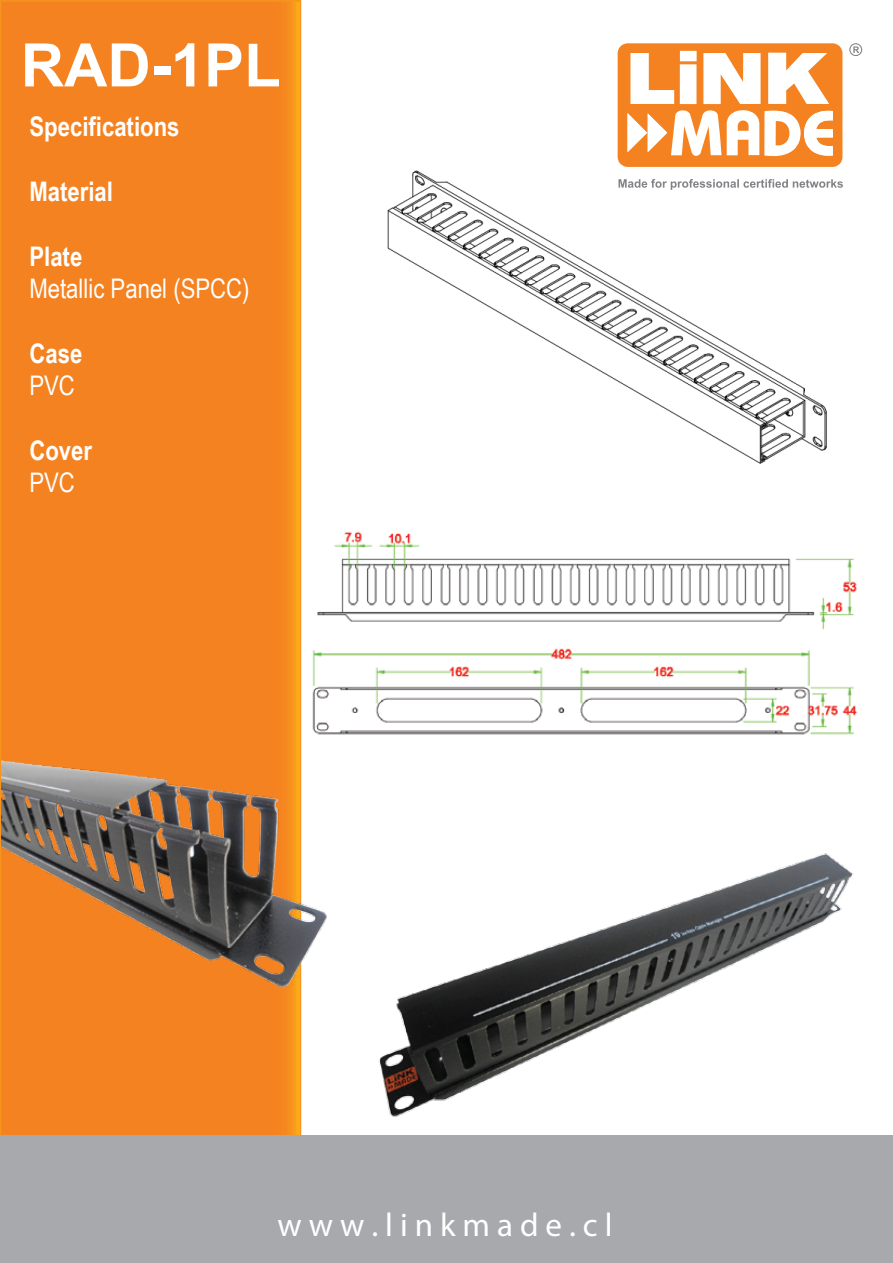
<style>
.page{position:relative;width:893px;height:1263px;background:#fff}
.page>*{position:absolute;margin:0;border:0;box-sizing:border-box;transform-origin:0 0}
.t1{font:700 60px "Arial";color:#fff}
.t2{font:33px "Myriad Pro";color:#fff}
.t3{font:700 27px "Arial Narrow";color:#fff}
.t4{font:27px "Arial Narrow";color:#fff}
</style>
<div class="page">
<img style="left:387px;top:170px;width:440px;height:294px">
<div style="left:0;top:1px;width:300px;height:1151px;background:#f58220"></div>
<div style="left:0;top:1136px;width:893px;height:127px;background:#a7a9ac"></div>
<img style="left:312px;top:531px;width:546px;height:204px">
<img style="left:379px;top:853px;width:474px;height:264px">
<img style="left:2px;top:747px;width:325px;height:243px">
<svg style="left:849px;top:43px;width:13px;height:13px"></svg>
<svg style="left:618px;top:43px;width:224px;height:124px"></svg>
<svg style="left:618px;top:179px;width:225px;height:11px"></svg>
<h1 class="t1" style="left:21px;top:25px;width:261px">RAD-1PL</h1>
<p class="t3" style="left:29px;top:106px;width:152px">Specifications</p>
<p class="t3" style="left:29px;top:171px;width:85px">Material</p>
<p class="t3" style="left:29px;top:236px;width:54px">Plate</p>
<p class="t4" style="left:29px;top:269px;width:222px">Metallic Panel (SPCC)</p>
<p class="t3" style="left:29px;top:333px;width:54px">Case</p>
<p class="t4" style="left:29px;top:366px;width:47px">PVC</p>
<p class="t3" style="left:29px;top:430px;width:64px">Cover</p>
<p class="t4" style="left:29px;top:463px;width:47px">PVC</p>
<p class="t2" style="left:278px;top:1204px;width:336px">w w w . l i n k m a d e . c l</p>
</div>
